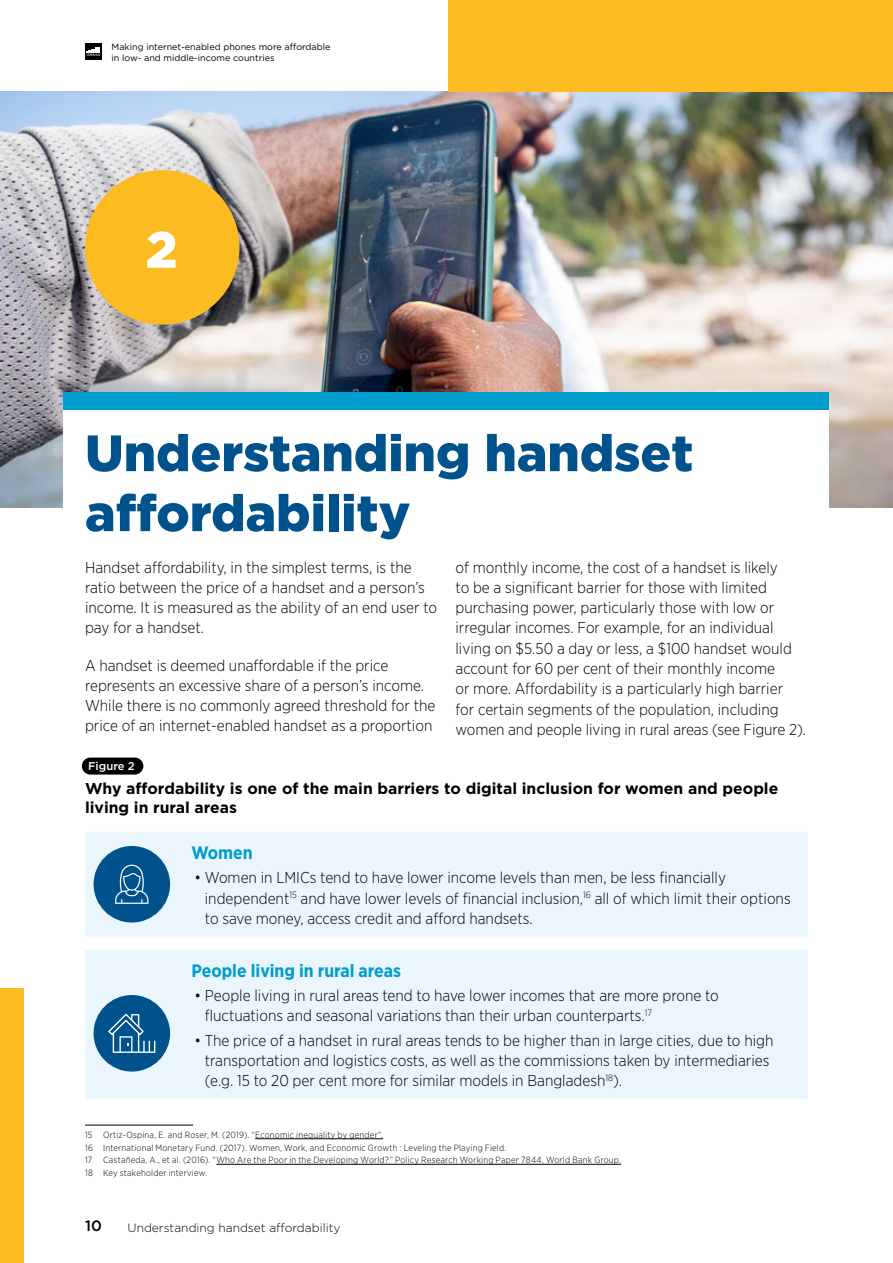
<style>
.page{position:relative;width:893px;height:1263px;background:#fff}
.page>*{position:absolute;margin:0;border:0;box-sizing:border-box;transform-origin:0 0}
.t1{font:900 51px/60px "Gotham";color:#00528d}
.t2{font:900 51px "Gotham";color:#fff}
.t3{font:700 18px "Gotham Narrow";color:#009dcc}
.t4{font:300 15.75px/20.2px "Gotham Narrow";color:#000}
.t5{font:700 15.75px/19.5px "Gotham";color:#000}
.t6{font:500 15px "Gotham";color:#000}
.t7{font:300 12px "Gotham";color:#000}
.t8{font:500 11.25px "Gotham";color:#fff}
.t9{font:300 9px/12.8px "Gotham Narrow";letter-spacing:.025em;color:#000}
.t10{font:9px/10.5px "Gotham";color:#000}
</style>
<div class="page">
<img style="left:0;top:92px;width:893px;height:415px">
<div style="left:85px;top:170px;width:155px;height:155px;background:#fbbb21;border-radius:50%"></div>
<div style="left:64px;top:409px;width:765px;height:788px;background:#fff"></div>
<hr style="left:85px;top:1125px;width:108px;height:1px;background:#000">
<hr style="left:255px;top:1138px;width:128px;height:1px;background:#000">
<hr style="left:216px;top:1164px;width:405px;height:1px;background:#000">
<div style="left:82px;top:757px;width:61px;height:17px;background:#000;border-radius:8px"></div>
<div style="left:85px;top:832px;width:723px;height:267px;background:#eaf6fc"></div>
<svg style="left:85px;top:937px;width:723px;height:12px"></svg>
<div style="left:94px;top:846px;width:76px;height:76px;background:#00528d;border-radius:50%"></div>
<svg style="left:115px;top:865px;width:34px;height:39px"></svg>
<div style="left:94px;top:995px;width:76px;height:76px;background:#00528d;border-radius:50%"></div>
<svg style="left:108px;top:1014px;width:47px;height:39px"></svg>
<div style="left:64px;top:392px;width:765px;height:17px;background:#009dcc"></div>
<div style="left:449px;top:0;width:444px;height:92px;background:#fbbb21"></div>
<div style="left:0;top:989px;width:24px;height:274px;background:#fbbb21"></div>
<div style="left:85px;top:43px;width:17px;height:17px;background:#000"></div>
<svg style="left:87px;top:47px;width:14px;height:9px"></svg>
<p class="t10" style="left:112px;top:42px;width:220px">Making internet-enabled phones more affordable in low- and middle-income countries</p>
<h1 class="t2" style="left:146px;top:215px;width:33px">2</h1>
<h1 class="t1" style="left:85px;top:423px;width:610px">Understanding handset affordability</h1>
<p class="t4" style="left:85px;top:557px;width:354px">Handset affordability, in the simplest terms, is the ratio between the price of a handset and a person’s income. It is measured as the ability of an end user to pay for a handset.</p>
<p class="t4" style="left:85px;top:655px;width:352px">A handset is deemed unaffordable if the price represents an excessive share of a person’s income.<br>While there is no commonly agreed threshold for the price of an internet-enabled handset as a proportion</p>
<p class="t4" style="left:455px;top:557px;width:352px">of monthly income, the cost of a handset is likely<br>to be a significant barrier for those with limited purchasing power, particularly those with low or irregular incomes. For example, for an individual living on $5.50 a day or less, a $100 handset would account for 60 per cent of their monthly income<br>or more. Affordability is a particularly high barrier<br>for certain segments of the population, including women and people living in rural areas (see Figure 2).</p>
<p class="t8" style="left:88px;top:758px;width:48px">Figure 2</p>
<p class="t5" style="left:85px;top:778px;width:695px">Why affordability is one of the main barriers to digital inclusion for women and people living in rural areas</p>
<p class="t3" style="left:191px;top:841px;width:63px">Women</p>
<p class="t4" style="left:205px;top:867px;width:587px;text-indent:-10px">• Women in LMICs tend to have lower income levels than men, be less financially independent<sup>15</sup> and have lower levels of financial inclusion,<sup>16</sup> all of which limit their options to save money, access credit and afford handsets.</p>
<p class="t3" style="left:191px;top:959px;width:211px">People living in rural areas</p>
<p class="t4" style="left:205px;top:985px;width:516px;text-indent:-11px">• People living in rural areas tend to have lower incomes that are more prone to fluctuations and seasonal variations than their urban counterparts.<sup>17</sup></p>
<p class="t4" style="left:205px;top:1030px;width:570px;text-indent:-11px">• The price of a handset in rural areas tends to be higher than in large cities, due to high transportation and logistics costs, as well as the commissions taken by intermediaries (e.g. 15 to 20 per cent more for similar models in Bangladesh<sup>18</sup>).</p>
<p class="t9" style="left:85px;top:1128px;width:538px">15 Ortiz-Ospina, E. and Roser, M. (2019). “Economic inequality by gender”.<br>16 International Monetary Fund. (2017). Women, Work, and Economic Growth : Leveling the Playing Field.<br>17 Castañeda, A., et al. (2016). “Who Are the Poor in the Developing World?” Policy Research Working Paper 7844. World Bank Group.<br>18 Key stakeholder interview.</p>
<p class="t6" style="left:85px;top:1216px;width:19px">10</p>
<p class="t7" style="left:128px;top:1220px;width:214px">Understanding handset affordability</p>
</div>
